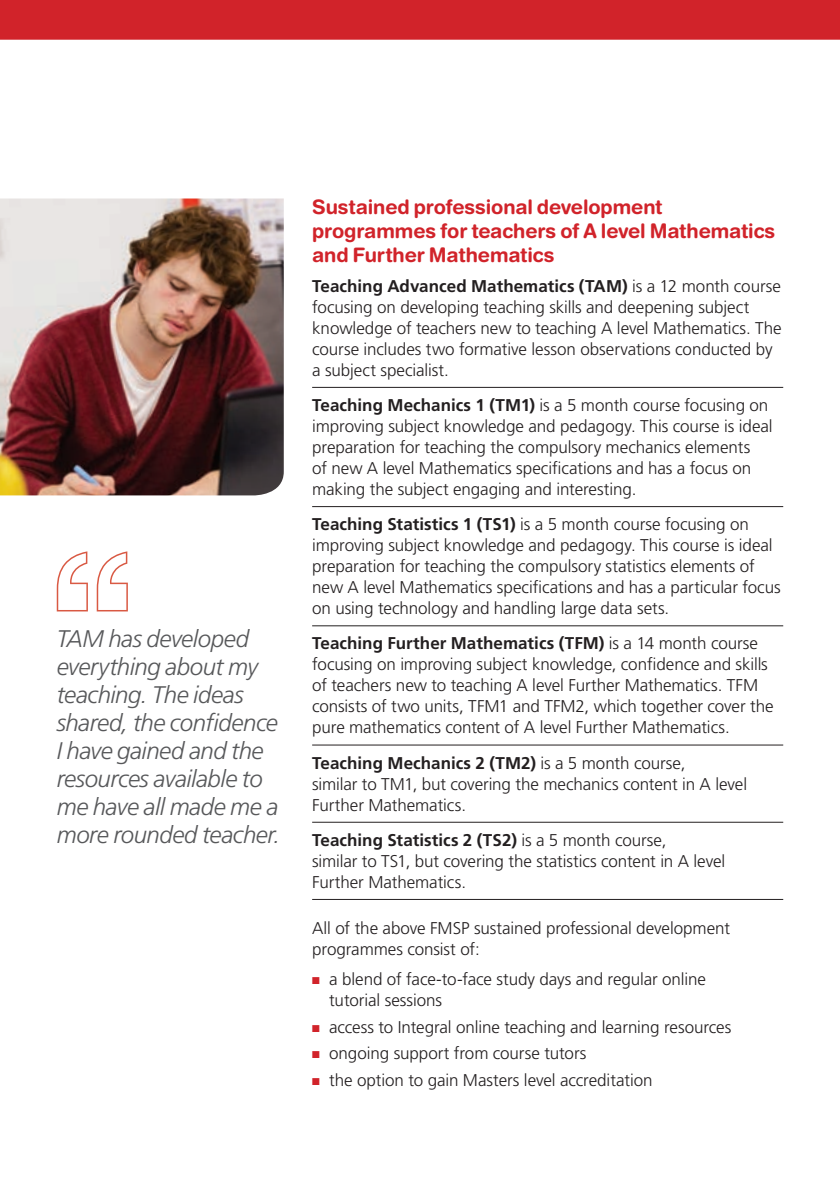
<style>
.page{position:relative;width:840px;height:1191px;background:#fff}
.page>*{position:absolute;margin:0;border:0;box-sizing:border-box;transform-origin:0 0}
.t1{font:italic 300 24px/28px "Frutiger";letter-spacing:-.02em;color:#57585a}
.t2{font:700 20px/24px "Helvetica Rounded";letter-spacing:-.005em;color:#d1232a}
.t3{font:300 17px/21px "Frutiger";letter-spacing:-.005em;color:#231f20}
.s1{font-weight:700}
.s2{color:#d1232a}
</style>
<div class="page">
<div style="left:0;top:0;width:839px;height:40px;background:#d1232a"></div>
<img style="left:0;top:198px;width:283px;height:297px">
<svg style="left:57px;top:551px;width:71px;height:60px"></svg>
<hr style="left:312px;top:387px;width:470px;height:1px;background:#231f20">
<hr style="left:312px;top:506px;width:470px;height:1px;background:#231f20">
<hr style="left:312px;top:625px;width:470px;height:1px;background:#231f20">
<hr style="left:312px;top:744px;width:470px;height:1px;background:#231f20">
<hr style="left:312px;top:822px;width:470px;height:1px;background:#231f20">
<hr style="left:312px;top:899px;width:470px;height:1px;background:#231f20">
<h1 class="t1" style="left:57px;top:624px;width:225px">TAM has developed everything about my teaching. The ideas shared, the confidence<br>I have gained and the resources available to me have all made me a more rounded teacher.</h1>
<p class="t2" style="left:312px;top:195px;width:464px">Sustained professional development programmes for teachers of A level Mathematics and Further Mathematics</p>
<p class="t3" style="left:312px;top:275px;width:471px"><span class="s1">Teaching Advanced Mathematics (TAM)</span> is a 12 month course focusing on developing teaching skills and deepening subject knowledge of teachers new to teaching A level Mathematics. The course includes two formative lesson observations conducted by a subject specialist.</p>
<p class="t3" style="left:312px;top:394px;width:461px"><span class="s1">Teaching Mechanics 1 (TM1)</span> is a 5 month course focusing on improving subject knowledge and pedagogy. This course is ideal preparation for teaching the compulsory mechanics elements<br>of new A level Mathematics specifications and has a focus on making the subject engaging and interesting.</p>
<p class="t3" style="left:312px;top:514px;width:469px"><span class="s1">Teaching Statistics 1 (TS1)</span> is a 5 month course focusing on improving subject knowledge and pedagogy. This course is ideal preparation for teaching the compulsory statistics elements of new A level Mathematics specifications and has a particular focus on using technology and handling large data sets.</p>
<p class="t3" style="left:312px;top:633px;width:462px"><span class="s1">Teaching Further Mathematics (TFM)</span> is a 14 month course focusing on improving subject knowledge, confidence and skills of teachers new to teaching A level Further Mathematics. TFM consists of two units, TFM1 and TFM2, which together cover the pure mathematics content of A level Further Mathematics.</p>
<p class="t3" style="left:312px;top:752px;width:436px"><span class="s1">Teaching Mechanics 2 (TM2)</span> is a 5 month course,<br>similar to TM1, but covering the mechanics content in A level<br>Further Mathematics.</p>
<p class="t3" style="left:312px;top:829px;width:414px"><span class="s1">Teaching Statistics 2 (TS2)</span> is a 5 month course,<br>similar to TS1, but covering the statistics content in A level<br>Further Mathematics.</p>
<p class="t3" style="left:312px;top:918px;width:419px">All of the above FMSP sustained professional development programmes consist of:</p>
<p class="t3" style="left:329px;top:968px;width:378px;text-indent:-17px"><span class="s2">■</span> a blend of face-to-face study days and regular online tutorial sessions</p>
<p class="t3" style="left:312px;top:1016px;width:420px"><span class="s2">■</span> access to Integral online teaching and learning resources</p>
<p class="t3" style="left:312px;top:1042px;width:276px"><span class="s2">■</span> ongoing support from course tutors</p>
<p class="t3" style="left:312px;top:1069px;width:342px"><span class="s2">■</span> the option to gain Masters level accreditation</p>
</div>
